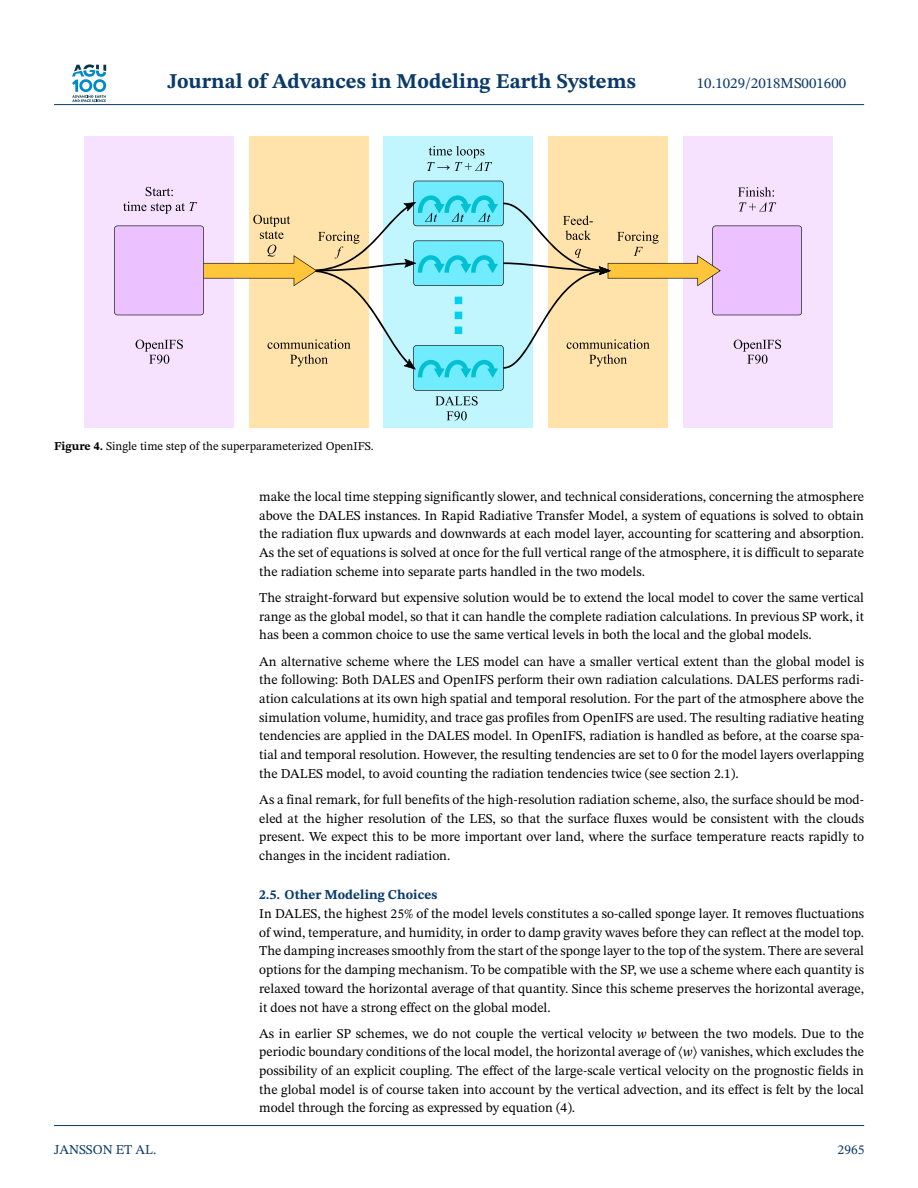
<style>
.page{position:relative;width:918px;height:1188px;background:#fff}
.page>*{position:absolute;margin:0;border:0;box-sizing:border-box;transform-origin:0 0}
.t1{font:700 21px "STIX Two Text";color:#0a3a69}
.t2{font:15px "STIX Two Text";color:#0a3a69}
.t3{font:13.5px/18.8px "STIX Two Text";color:#000;text-align:justify}
.t4{font:700 13.5px "STIX Two Text";color:#0a3a69}
.t5{font:13.5px "STIX Two Text";color:#0a3a69}
.t6{font:12px "STIX Two Text";color:#000}
.s1{font-weight:700}
.s2{font-style:italic}
.s3{font-family:"STIX Math Extensions"}
</style>
<div class="page">
<svg style="left:72px;top:64px;width:34px;height:38px"></svg>
<hr style="left:54px;top:104px;width:810px;height:1px;background:#0a3a69">
<div style="left:384px;top:136px;width:149px;height:292px;background:#c2f6ff"></div>
<div style="left:85px;top:136px;width:149px;height:292px;background:#f6e1ff"></div>
<div style="left:683px;top:136px;width:149px;height:292px;background:#f6e1ff"></div>
<div style="left:548px;top:136px;width:120px;height:292px;background:#ffe3aa"></div>
<div style="left:249px;top:136px;width:120px;height:292px;background:#ffe3aa"></div>
<svg style="left:427px;top:146px;width:65px;height:25px"></svg>
<svg style="left:114px;top:181px;width:688px;height:239px"></svg>
<hr style="left:54px;top:1125px;width:810px;height:1px;background:#0a3a69">
<h1 class="t1" style="left:167px;top:73px;width:470px">Journal of Advances in Modeling Earth Systems</h1>
<p class="t2" style="left:697px;top:77px;width:151px">10.1029/2018MS001600</p>
<p class="t6" style="left:54px;top:442px;width:321px"><span class="s1">Figure 4.</span> Single time step of the superparameterized OpenIFS.</p>
<p class="t3" style="left:259px;top:489px;width:606px">make the local time stepping significantly slower, and technical considerations, concerning the atmosphere above the DALES instances. In Rapid Radiative Transfer Model, a system of equations is solved to obtain the radiation flux upwards and downwards at each model layer, accounting for scattering and absorption.<br>As the set of equations is solved at once for the full vertical range of the atmosphere, it is difficult to separate the radiation scheme into separate parts handled in the two models.</p>
<p class="t3" style="left:259px;top:589px;width:606px">The straight-forward but expensive solution would be to extend the local model to cover the same vertical range as the global model, so that it can handle the complete radiation calculations. In previous SP work, it has been a common choice to use the same vertical levels in both the local and the global models.</p>
<p class="t3" style="left:259px;top:653px;width:606px">An alternative scheme where the LES model can have a smaller vertical extent than the global model is the following: Both DALES and OpenIFS perform their own radiation calculations. DALES performs radi&shy;ation calculations at its own high spatial and temporal resolution. For the part of the atmosphere above the simulation volume, humidity, and trace gas profiles from OpenIFS are used. The resulting radiative heating tendencies are applied in the DALES model. In OpenIFS, radiation is handled as before, at the coarse spa&shy;tial and temporal resolution. However, the resulting tendencies are set to 0 for the model layers overlapping the DALES model, to avoid counting the radiation tendencies twice (see section 2.1).</p>
<p class="t3" style="left:259px;top:791px;width:606px">As a final remark, for full benefits of the high-resolution radiation scheme, also, the surface should be mod&shy;eled at the higher resolution of the LES, so that the surface fluxes would be consistent with the clouds present. We expect this to be more important over land, where the surface temperature reacts rapidly to changes in the incident radiation.</p>
<p class="t4" style="left:259px;top:890px;width:179px">2.5. Other Modeling Choices</p>
<p class="t3" style="left:259px;top:906px;width:606px">In DALES, the highest 25% of the model levels constitutes a so-called sponge layer. It removes fluctuations of wind, temperature, and humidity, in order to damp gravity waves before they can reflect at the model top.<br>The damping increases smoothly from the start of the sponge layer to the top of the system. There are several options for the damping mechanism. To be compatible with the SP, we use a scheme where each quantity is relaxed toward the horizontal average of that quantity. Since this scheme preserves the horizontal average, it does not have a strong effect on the global model.</p>
<p class="t3" style="left:259px;top:1025px;width:606px">As in earlier SP schemes, we do not couple the vertical velocity <span class="s2">w</span> between the two models. Due to the periodic boundary conditions of the local model, the horizontal average of <span class="s3">⟨</span><span class="s2">w</span><span class="s3">⟩</span> vanishes, which excludes the possibility of an explicit coupling. The effect of the large-scale vertical velocity on the prognostic fields in the global model is of course taken into account by the vertical advection, and its effect is felt by the local model through the forcing as expressed by equation (4).</p>
<p class="t5" style="left:54px;top:1144px;width:104px">JANSSON ET AL.</p>
<p class="t5" style="left:838px;top:1144px;width:28px">2965</p>
</div>
